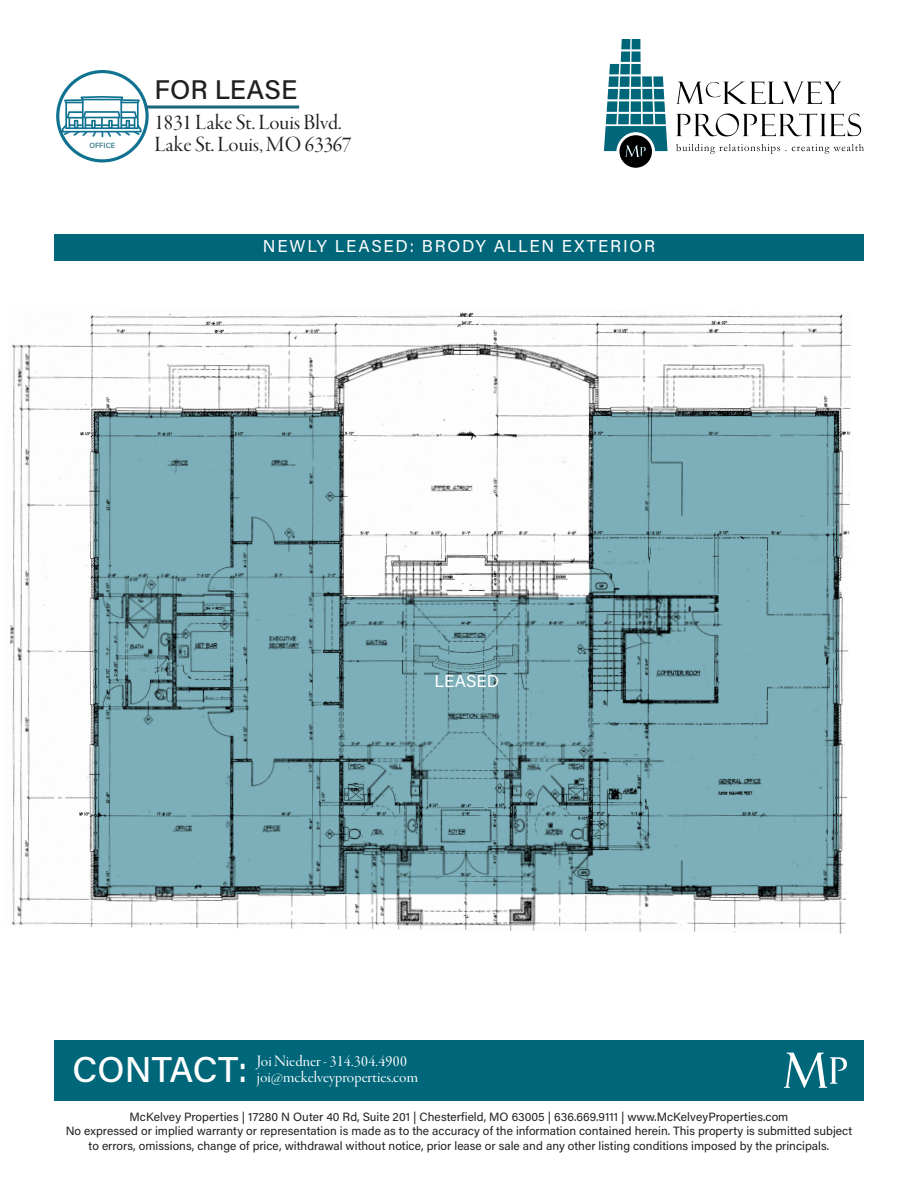
<style>
.page{position:relative;width:918px;height:1188px;background:#fff}
.page>*{position:absolute;margin:0;border:0;box-sizing:border-box;transform-origin:0 0}
.t1{font:27px "Acumin Variable Concept";letter-spacing:.005em;color:#231f20}
.t2{font:22.5px "Garamond Premr Pro Disp";color:#231f20}
.t3{font:17.25px "Acumin Variable Concept";letter-spacing:.1em;color:#fff}
.t4{font:16.5px/15.6px "Garamond Premr Pro Disp";color:#fff}
.t5{font:12px/14.4px "Acumin Variable Concept";color:#231f20;text-align:center}
.t6{font:7.5px "Acumin Variable Concept";color:#1a667a}
.s1{font-family:"Acumin Variable Concept";font-size:36px}
</style>
<div class="page">
<div style="left:54px;top:1040px;width:810px;height:60px;background:#00667a"></div>
<svg style="left:784px;top:1053px;width:63px;height:35px"></svg>
<div style="left:619px;top:135px;width:33px;height:33px;background:#000;border-radius:50%"></div>
<div style="left:621px;top:39px;width:9px;height:10px;background:#00667a"></div>
<div style="left:621px;top:51px;width:9px;height:11px;background:#00667a"></div>
<div style="left:632px;top:39px;width:8px;height:10px;background:#00667a"></div>
<div style="left:631px;top:51px;width:10px;height:11px;background:#00667a"></div>
<svg style="left:604px;top:64px;width:64px;height:93px"></svg>
<svg style="left:676px;top:82px;width:165px;height:22px"></svg>
<svg style="left:676px;top:113px;width:185px;height:23px"></svg>
<svg style="left:676px;top:144px;width:188px;height:10px"></svg>
<img style="left:10px;top:311px;width:841px;height:623px">
<svg style="left:56px;top:70px;width:93px;height:92px"></svg>
<div style="left:54px;top:234px;width:810px;height:26px;background:#00667a"></div>
<hr style="left:146px;top:106px;width:153px;height:3px;background:#1a667a">
<svg style="left:94px;top:413px;width:745px;height:481px;fill:#7cafb9"></svg>
<p class="t6" style="left:89px;top:141px;width:28px">OFFICE</p>
<p class="t1" style="left:154px;top:71px;width:144px">FOR LEASE</p>
<p class="t2" style="left:154px;top:110px;width:189px">1831 Lake St. Louis Blvd.</p>
<p class="t2" style="left:154px;top:132px;width:199px">Lake St. Louis, MO 63367</p>
<p class="t3" style="left:263px;top:235px;width:394px">NEWLY LEASED: BRODY ALLEN EXTERIOR</p>
<p class="t3" style="left:435px;top:669px;width:66px">LEASED</p>
<h3 class="t4" style="left:72px;top:1054px;width:347px;text-indent:185px">Joi Niedner - 314.304.4900<br><span class="s1">CONTACT:</span> joi@mckelveyproperties.com</h3>
<p class="t5" style="left:66px;top:1109px;width:788px">McKelvey Properties | 17280 N Outer 40 Rd, Suite 201 | Chesterfield, MO 63005 | 636.669.9111 | www.McKelveyProperties.com<br>No expressed or implied warranty or representation is made as to the accuracy of the information contained herein. This property is submitted subject to errors, omissions, change of price, withdrawal without notice, prior lease or sale and any other listing conditions imposed by the principals.</p>
</div>
